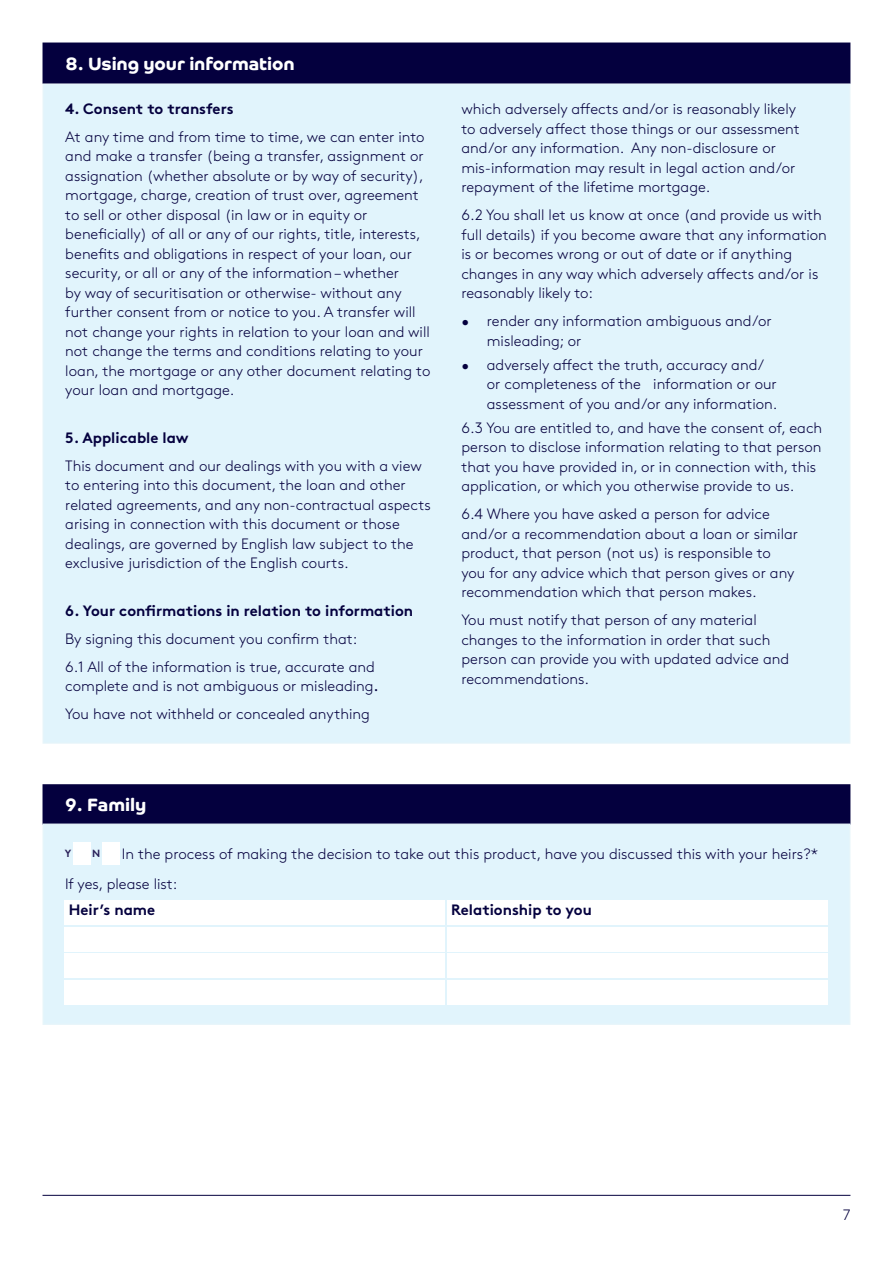
<style>
.page{position:relative;width:893px;height:1263px;background:#fff}
.page>*{position:absolute;margin:0;border:0;box-sizing:border-box;transform-origin:0 0}
.t1{font:700 18px "Co Headline";color:#fff}
.t2{font:300 15px/19.5px "Brown";color:#04003e}
.t3{font:700 15px "Brown";color:#04003e}
.t4{font:700 10.5px "Brown";color:#291f58}
.s1{font-weight:400}
</style>
<div class="page">
<hr style="left:43px;top:1195px;width:807px;height:1px;background:#04003e">
<div style="left:43px;top:785px;width:807px;height:39px;background:#04003e"></div>
<div style="left:43px;top:784px;width:807px;height:41px;border:2px solid #04003e"></div>
<div style="left:43px;top:823px;width:807px;height:202px;background:#e1f4fc;border:1px solid #e6f5fa"></div>
<div style="left:65px;top:900px;width:380px;height:25px;background:#fff"></div>
<div style="left:65px;top:927px;width:380px;height:24px;background:#fff"></div>
<div style="left:65px;top:953px;width:380px;height:25px;background:#fff"></div>
<div style="left:65px;top:980px;width:380px;height:24px;background:#fff"></div>
<div style="left:447px;top:900px;width:381px;height:25px;background:#fff"></div>
<div style="left:447px;top:927px;width:381px;height:24px;background:#fff"></div>
<div style="left:447px;top:953px;width:381px;height:25px;background:#fff"></div>
<div style="left:447px;top:980px;width:381px;height:24px;background:#fff"></div>
<div style="left:43px;top:43px;width:807px;height:40px;background:#04003e"></div>
<div style="left:43px;top:43px;width:807px;height:41px;border:2px solid #04003e"></div>
<div style="left:43px;top:84px;width:807px;height:659px;background:#e1f4fc"></div>
<div style="left:74px;top:842px;width:17px;height:22px;background:#fff"></div>
<div style="left:102px;top:842px;width:17px;height:22px;background:#fff"></div>
<p class="t1" style="left:66px;top:52px;width:231px">8. Using your information</p>
<p class="t3" style="left:65px;top:96px;width:170px">4. Consent to transfers</p>
<p class="t2" style="left:65px;top:126px;width:367px">At any time and from time to time, we can enter into and make a transfer (being a transfer, assignment or assignation (whether absolute or by way of security), mortgage, charge, creation of trust over, agreement to sell or other disposal (in law or in equity or beneficially) of all or any of our rights, title, interests, benefits and obligations in respect of your loan, our security, or all or any of the information – whether<br>by way of securitisation or otherwise- without any further consent from or notice to you. A transfer will not change your rights in relation to your loan and will not change the terms and conditions relating to your loan, the mortgage or any other document relating to your loan and mortgage.</p>
<p class="t3" style="left:65px;top:425px;width:125px">5. Applicable law</p>
<p class="t2" style="left:65px;top:455px;width:367px">This document and our dealings with you with a view to entering into this document, the loan and other related agreements, and any non-contractual aspects arising in connection with this document or those dealings, are governed by English law subject to the exclusive jurisdiction of the English courts.</p>
<p class="t3" style="left:65px;top:598px;width:349px">6. Your confirmations in relation to information</p>
<p class="t2" style="left:65px;top:623px;width:311px;line-height:28px">By signing this document you confirm that:<br>6.1 All of the information is true, accurate and</p>
<p class="t2" style="left:65px;top:671px;width:315px;line-height:28px">complete and is not ambiguous or misleading<span class="s1">.<br></span>You have not withheld or concealed anything</p>
<p class="t1" style="left:66px;top:794px;width:82px">9. Family</p>
<p class="t2" style="left:461px;top:98px;width:340px">which adversely affects and/or is reasonably likely to adversely affect those things or our assessment and/or any information. Any non-disclosure or mis-information may result in legal action and/or repayment of the lifetime mortgage.</p>
<p class="t2" style="left:461px;top:204px;width:367px">6.2 You shall let us know at once (and provide us with full details) if you become aware that any information is or becomes wrong or out of date or if anything changes in any way which adversely affects and/or is reasonably likely to:</p>
<p class="t2" style="left:487px;top:310px;width:286px;text-indent:-26px">• render any information ambiguous and/or misleading; or</p>
<p class="t2" style="left:487px;top:354px;width:292px;text-indent:-26px">• adversely affect the truth, accuracy and/ or completeness of the information or our assessment of you and/or any information.</p>
<p class="t2" style="left:461px;top:417px;width:362px">6.3 You are entitled to, and have the consent of, each person to disclose information relating to that person that you have provided in, or in connection with, this application, or which you otherwise provide to us.</p>
<p class="t2" style="left:461px;top:503px;width:338px">6.4 Where you have asked a person for advice and/or a recommendation about a loan or similar product, that person (not us) is responsible to you for any advice which that person gives or any recommendation which that person makes.</p>
<p class="t2" style="left:461px;top:609px;width:329px">You must notify that person of any material changes to the information in order that such person can provide you with updated advice and recommendations.</p>
<p class="t2" style="left:65px;top:838px;width:755px;line-height:30px;text-indent:57px">In the process of making the decision to take out this product, have you discussed this with your heirs?*<br>If yes, please list:</p>
<p class="t4" style="left:65px;top:844px;width:8px">Y</p>
<p class="t4" style="left:92px;top:844px;width:10px">N</p>
<p class="t3" style="left:69px;top:898px;width:88px">Heir’s name</p>
<p class="t3" style="left:451px;top:898px;width:142px">Relationship to you</p>
<p class="t2" style="left:843px;top:1204px;width:9px">7</p>
</div>
